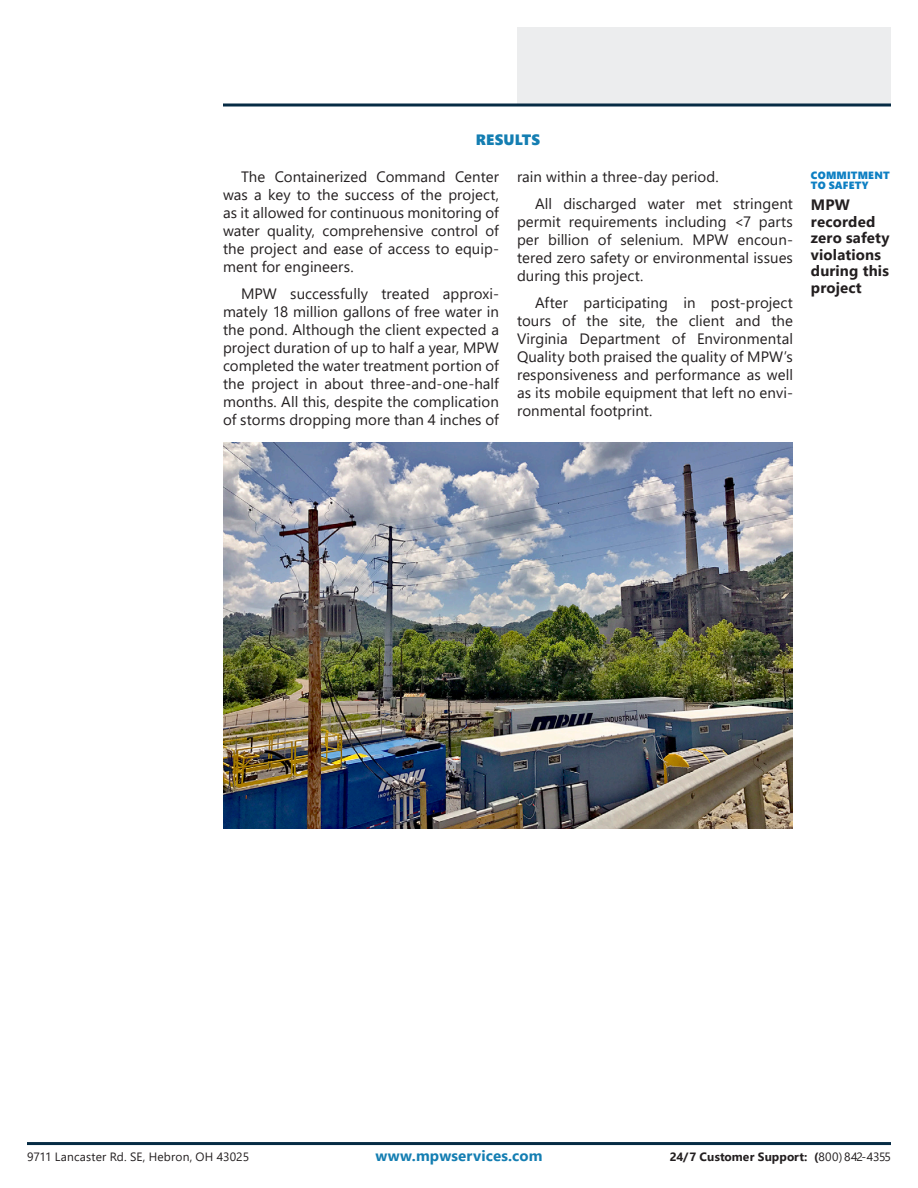
<style>
.page{position:relative;width:918px;height:1188px;background:#fff}
.page>*{position:absolute;margin:0;border:0;box-sizing:border-box;transform-origin:0 0}
.Body_Copy{font:15px/18px "Segoe UI";letter-spacing:.005em;color:#231f20;text-align:justify}
.t1{font:700 15px/16.5px "Segoe UI";letter-spacing:.01em;color:#231f20}
.t2{font:700 15px "Segoe UI";letter-spacing:.01em;color:#147eb2}
.Subhead{font:15px "Segoe UI Black";letter-spacing:.01em;color:#147eb2}
.t3{font:12px "Segoe UI";letter-spacing:.015em;color:#231f20}
.t4{font:700 12px "Segoe UI";letter-spacing:.015em;color:#231f20}
.t5{font:10.5px/10.5px "Segoe UI Black";letter-spacing:.02em;color:#0d7fc3}
.s1{font-weight:400}
</style>
<div class="page">
<hr style="left:27px;top:1142px;width:864px;height:3px;background:#062b44">
<div style="left:517px;top:27px;width:374px;height:77px;background:#ecedee"></div>
<hr style="left:223px;top:104px;width:668px;height:2px;background:#062b44">
<img style="left:223px;top:443px;width:570px;height:385px">
<p class="Subhead" style="left:476px;top:129px;width:66px">RESULTS</p>
<p class="Body_Copy" style="left:223px;top:167px;width:278px;text-indent:18px">The Containerized Command Center was a key to the success of the project, as it allowed for continuous monitoring of water quality, comprehensive control of the project and ease of access to equip&shy;ment for engineers.</p>
<p class="Body_Copy" style="left:223px;top:284px;width:278px;text-indent:18px">MPW successfully treated approxi&shy;mately 18 million gallons of free water in the pond. Although the client expected a project duration of up to half a year, MPW completed the water treatment portion of the project in about three-and-one-half months. All this, despite the complication of storms dropping more than 4 inches of</p>
<p class="Body_Copy" style="left:517px;top:167px;width:203px">rain within a three-day period.</p>
<p class="Body_Copy" style="left:517px;top:194px;width:278px;text-indent:18px">All discharged water met stringent permit requirements including &lt;7 parts per billion of selenium. MPW encoun&shy;tered zero safety or environmental issues during this project.</p>
<p class="Body_Copy" style="left:517px;top:293px;width:278px;text-indent:18px">After participating in post-project tours of the site, the client and the Virginia Department of Environmental Quality both praised the quality of MPW’s responsiveness and performance as well as its mobile equipment that left no envi&shy;ronmental footprint.</p>
<p class="t5" style="left:811px;top:169px;width:80px">COMMITMENT<br>TO SAFETY</p>
<p class="t1" style="left:811px;top:196px;width:80px">MPW recorded zero safety violations during this project</p>
<p class="t3" style="left:27px;top:1147px;width:224px">9711 Lancaster Rd. SE, Hebron, OH 43025</p>
<p class="t2" style="left:375px;top:1144px;width:169px">www.mpwservices.com</p>
<p class="t4" style="left:670px;top:1147px;width:223px">24/7 Customer Support: (<span class="s1">800) 842-4355</span></p>
</div>
